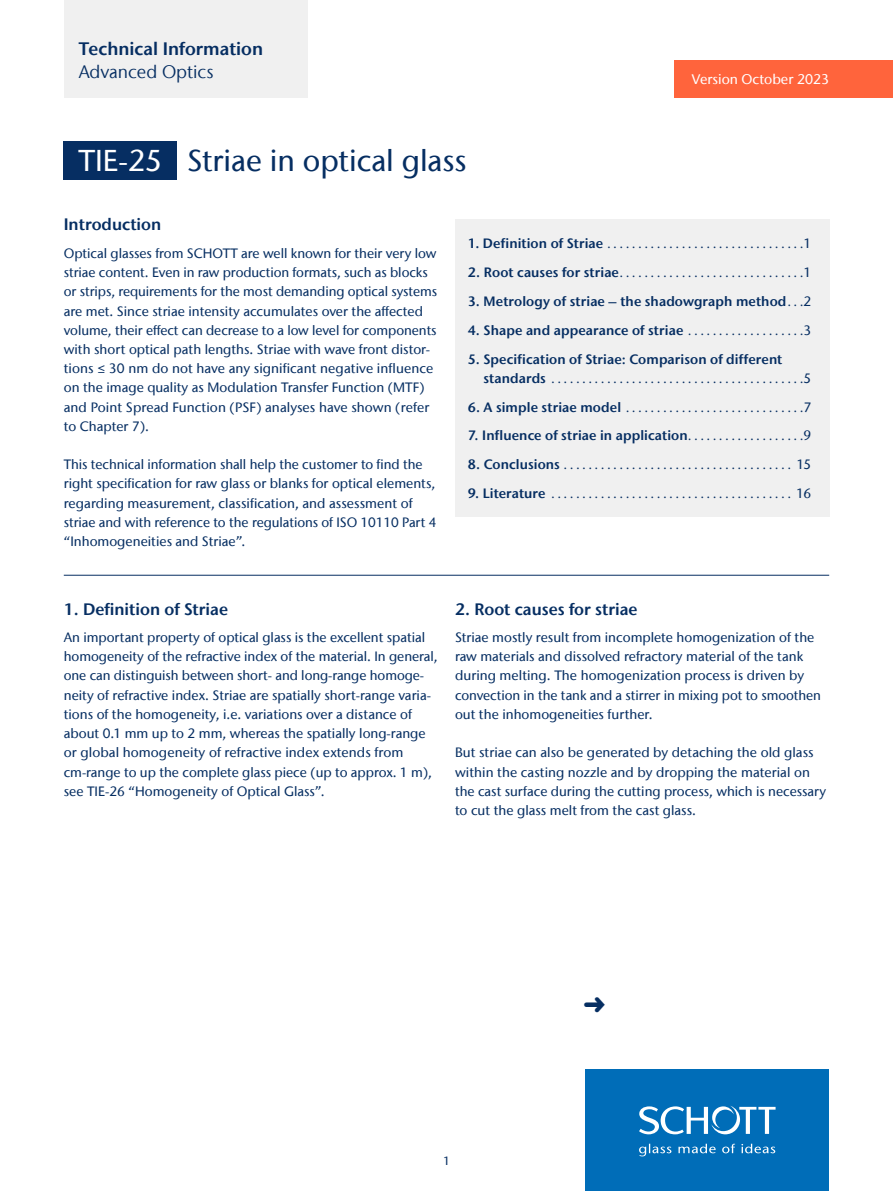
<style>
.page{position:relative;width:893px;height:1191px;background:#fff}
.page>*{position:absolute;margin:0;border:0;box-sizing:border-box;transform-origin:0 0}
.t1{font:500 30px "Stone Sans IIITC Com";color:#062e62}
.t2{font:600 18px "Stone Sans IIITC Com";color:#062e62}
.t3{font:18px "Stone Sans IIITC Com";color:#062e62}
.t4{font:600 16.5px "Stone Sans IIITC Com";color:#062e62}
.t5{font:500 13.95px "Stone Sans IIITC Com";color:#fff}
.t6{font:500 13.5px/19.2px "Stone Sans IIITC Com";color:#062e62}
.t7{font:600 13.5px "Stone Sans IIITC Com";letter-spacing:.005em;color:#062e62}
.t8{font:500 12px "Stone Sans IIITC Com";color:#062e62}
.t9{font:600 10.5px "Stone Sans IIITC Com";color:#062e62}
.s1{color:#fff}
.s2{font-size:13.5px}
.s3{font-weight:500;font-size:13.5px}
.s4{font-size:10.5px}
.s5{font-weight:500}
</style>
<div class="page">
<div style="left:64px;top:0;width:244px;height:98px;background:#f0f0f0"></div>
<div style="left:585px;top:1069px;width:244px;height:122px;background:#006db8"></div>
<svg style="left:639px;top:1105px;width:137px;height:51px"></svg>
<div style="left:64px;top:142px;width:113px;height:38px;background:#062e62"></div>
<hr style="left:64px;top:575px;width:765px;height:1px;background:#062e62">
<div style="left:675px;top:60px;width:218px;height:38px;background:#ff643c"></div>
<div style="left:455px;top:219px;width:374px;height:298px;background:#f0f0f0"></div>
<h2 class="t2" style="left:79px;top:38px;width:186px">Technical Information</h2>
<h2 class="t3" style="left:79px;top:60px;width:136px">Advanced Optics</h2>
<h1 class="t1" style="left:78px;top:142px;width:390px"><span class="s1">TIE-25</span> Striae in optical glass</h1>
<p class="t5" style="left:692px;top:70px;width:139px">Version October 2023</p>
<p class="t4" style="left:64px;top:213px;width:99px">Introduction</p>
<p class="t6" style="left:64px;top:243px;width:375px">Optical glasses from SCHOTT are well known for their very low striae content. Even in raw production formats, such as blocks or strips, requirements for the most demanding optical systems are met. Since striae intensity accumulates over the affected volume, their effect can decrease to a low level for components with short optical path lengths. Striae with wave front distor&shy;tions ≤ 30 nm do not have any significant negative influence on the image quality as Modulation Transfer Function (MTF) and Point Spread Function (PSF) analyses have shown (refer to Chapter 7).</p>
<p class="t6" style="left:64px;top:455px;width:374px">This technical information shall help the customer to find the right specification for raw glass or blanks for optical elements, regarding measurement, classification, and assessment of striae and with reference to the regulations of ISO 10110 Part 4 “Inhomogeneities and Striae”.</p>
<p class="t9" style="left:468px;top:238px;width:345px"><span class="s2">1. Definition of Striae</span> . . . . . . . . . . . . . . . . . . . . . . . . . . . . . . . <span class="s3">1</span></p>
<p class="t9" style="left:468px;top:267px;width:345px"><span class="s2">2. Root causes for striae</span> . . . . . . . . . . . . . . . . . . . . . . . . . . . . . <span class="s3">1</span></p>
<p class="t7" style="left:468px;top:293px;width:345px">3. Metrology of striae – the shadowgraph method <span class="s4">. .</span> <span class="s5">2</span></p>
<p class="t7" style="left:468px;top:321px;width:345px">4. Shape and appearance of striae <span class="s4">. . . . . . . . . . . . . . . . . .</span> <span class="s5">3</span></p>
<p class="t7" style="left:468px;top:350px;width:316px">5. Specification of Striae: Comparison of different</p>
<p class="t9" style="left:483px;top:372px;width:329px"><span class="s2">standards</span> . . . . . . . . . . . . . . . . . . . . . . . . . . . . . . . . . . . . . . . . <span class="s3">5</span></p>
<p class="t9" style="left:468px;top:401px;width:345px"><span class="s2">6. A simple striae model</span> . . . . . . . . . . . . . . . . . . . . . . . . . . . . <span class="s3">7</span></p>
<p class="t7" style="left:468px;top:427px;width:345px">7. Influence of striae in application <span class="s4">. . . . . . . . . . . . . . . . . .</span> <span class="s5">9</span></p>
<p class="t9" style="left:468px;top:459px;width:345px"><span class="s2">8. Conclusions</span> . . . . . . . . . . . . . . . . . . . . . . . . . . . . . . . . . . . . . <span class="s3">15</span></p>
<p class="t9" style="left:468px;top:487px;width:345px"><span class="s2">9. Literature</span> . . . . . . . . . . . . . . . . . . . . . . . . . . . . . . . . . . . . . . . <span class="s3">16</span></p>
<p class="t4" style="left:64px;top:598px;width:166px">1. Definition of Striae</p>
<p class="t6" style="left:64px;top:627px;width:376px">An important property of optical glass is the excellent spatial homogeneity of the refractive index of the material. In general, one can distinguish between short- and long-range homoge&shy;neity of refractive index. Striae are spatially short-range varia&shy;tions of the homogeneity, i.e. variations over a distance of about 0.1 mm up to 2 mm, whereas the spatially long-range or global homogeneity of refractive index extends from cm-range to up the complete glass piece (up to approx. 1 m), see TIE-26 “Homogeneity of Optical Glass”.</p>
<p class="t4" style="left:455px;top:598px;width:184px">2. Root causes for striae</p>
<p class="t6" style="left:455px;top:627px;width:368px">Striae mostly result from incomplete homogenization of the raw materials and dissolved refractory material of the tank during melting. The homogenization process is driven by convection in the tank and a stirrer in mixing pot to smoothen out the inhomogeneities further.</p>
<p class="t6" style="left:455px;top:743px;width:373px">But striae can also be generated by detaching the old glass within the casting nozzle and by dropping the material on the cast surface during the cutting process, which is necessary to cut the glass melt from the cast glass.</p>
<p class="t8" style="left:443px;top:1153px;width:8px">1</p>
</div>
